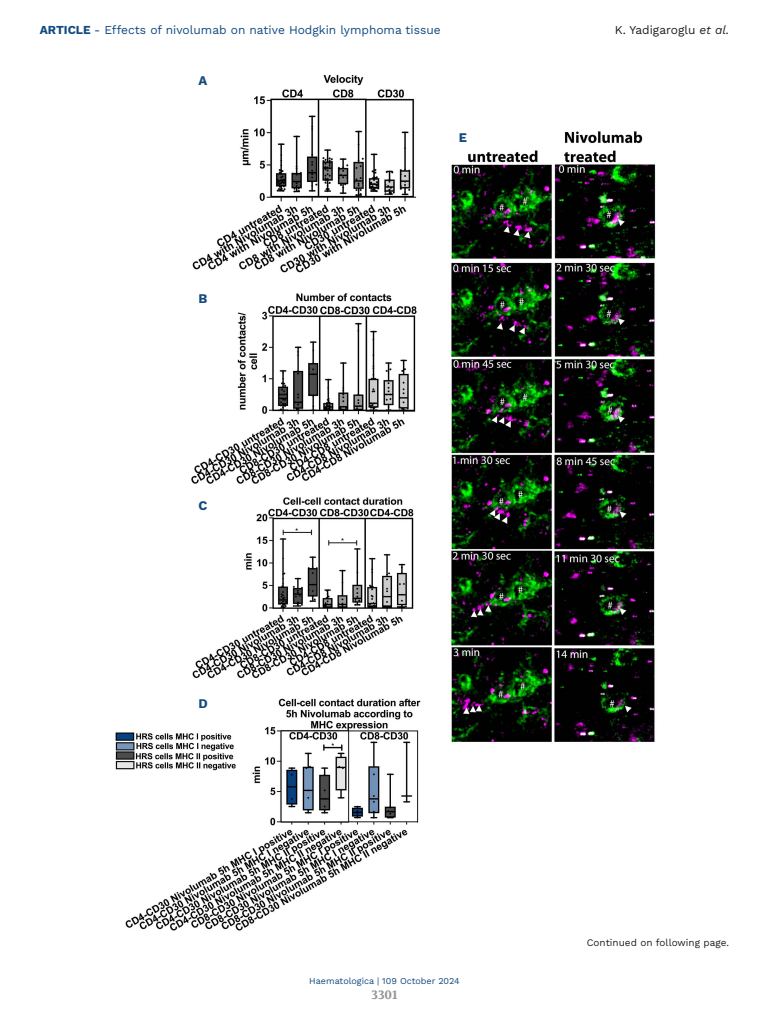
<style>
.page{position:relative;width:769px;height:1024px;background:#fff}
.page>*{position:absolute;margin:0;border:0;box-sizing:border-box;transform-origin:0 0}
.LETTERE_Figure{font:700 13px "Work Sans";color:#134a80}
.t1{font:12px "Work Sans";color:#134a80}
.t2{font:12px "Work Sans";color:#231f20}
.t3{font:700 12px "Volkhov";color:#939598}
.t4{font:10px "Work Sans";color:#231f20}
.t5{font:9px "Work Sans";color:#134a80}
.s1{font-weight:700}
.s2{font-style:italic}
</style>
<div class="page">
<img style="left:115px;top:75px;width:541px;height:856px">
<p class="t1" style="left:40px;top:21px;width:402px"><span class="s1">ARTICLE</span> - Effects of nivolumab on native Hodgkin lymphoma tissue</p>
<p class="t2" style="left:614px;top:21px;width:116px">K. Yadigaroglu <span class="s2">et al.</span></p>
<p class="LETTERE_Figure" style="left:198px;top:73px;width:10px">A</p>
<p class="LETTERE_Figure" style="left:198px;top:291px;width:10px">B</p>
<p class="LETTERE_Figure" style="left:198px;top:497px;width:10px">C</p>
<p class="LETTERE_Figure" style="left:198px;top:695px;width:11px">D</p>
<p class="LETTERE_Figure" style="left:458px;top:129px;width:10px">E</p>
<p class="t5" style="left:309px;top:974px;width:152px">Haematologica | 109 October 2024</p>
<p class="t3" style="left:371px;top:987px;width:27px">3301</p>
<p class="t4" style="left:586px;top:934px;width:144px">Continued on following page.</p>
</div>
